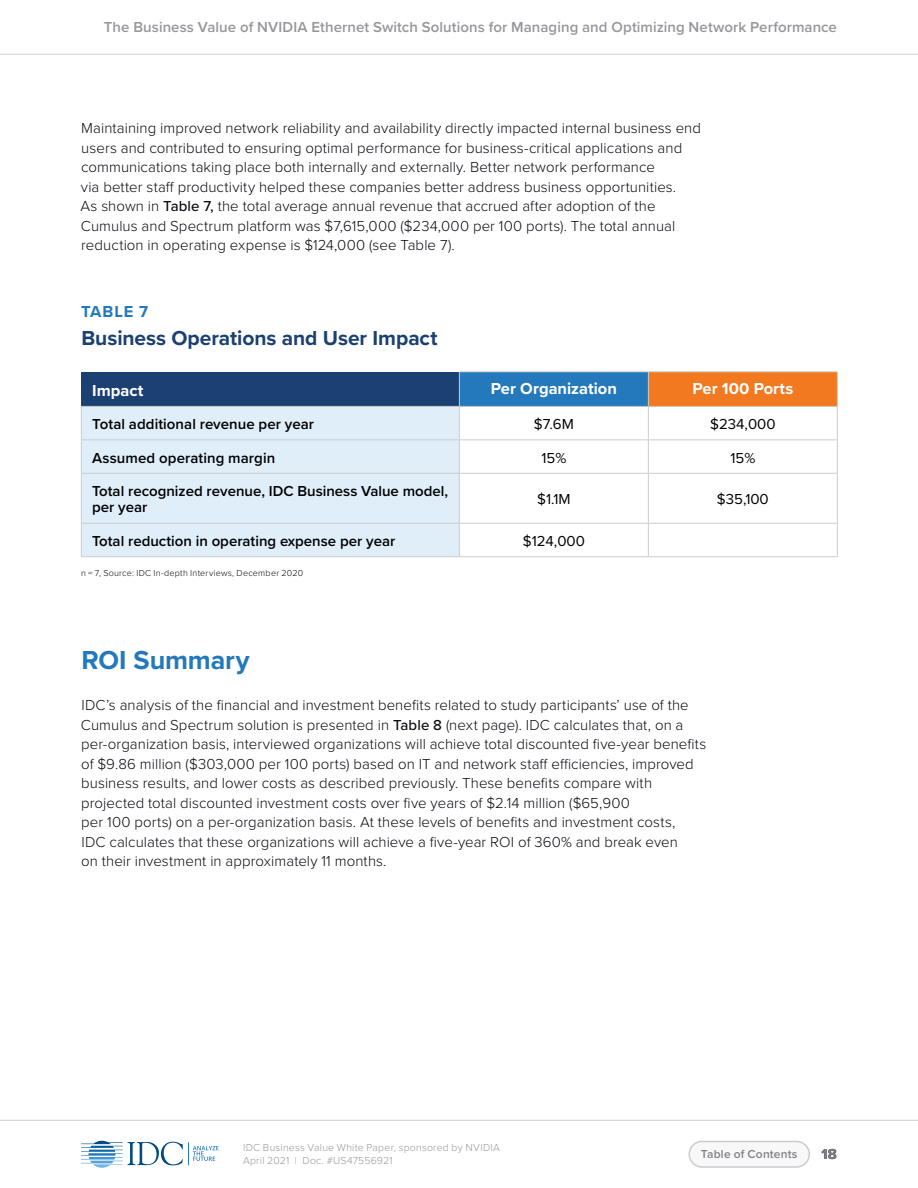
<style>
.page{position:relative;width:918px;height:1188px;background:#fff}
.page>*{position:absolute;margin:0;border:0;box-sizing:border-box;transform-origin:0 0}
.t1{font:700 27px "Proxima Nova";letter-spacing:-.005em;color:#2379bb}
.t2{font:700 21px "Proxima Nova";letter-spacing:-.005em;color:#1b4072}
.t3{font:700 16.5px "Proxima Nova";color:#fff}
.t4{font:700 16.5px "Proxima Nova";letter-spacing:.045em;color:#2379bb}
.t5{font:300 15px/19.5px "Proxima Nova";letter-spacing:.005em;color:#0a0b13}
.t6{font:600 15px/16.5px "Proxima Nova";color:#000}
.t7{font:600 15px "Proxima Nova";letter-spacing:.005em;color:#97979b}
.t8{font:15px "Proxima Nova";color:#000}
.t9{font:700 15px "Proxima Nova";color:#000}
.t10{font:600 12px "Proxima Nova";letter-spacing:.015em;color:#808187}
.t11{font:300 10.5px/13.5px "Proxima Nova";letter-spacing:.02em;color:#97979b}
.t12{font:300 9px "Proxima Nova";letter-spacing:.025em;color:#0a0b13}
.s1{font-weight:500}
</style>
<div class="page">
<svg style="left:81px;top:1141px;width:138px;height:27px"></svg>
<div style="left:689px;top:1142px;width:120px;height:25px;background:#f8f8f8;border-radius:13px"></div>
<div style="left:688px;top:1141px;width:122px;height:27px;border:2px solid #cccccb;border-radius:13px"></div>
<hr style="left:0;top:54px;width:918px;height:1px;background:#cccccb">
<hr style="left:0;top:1120px;width:918px;height:1px;background:#cccccb">
<div style="left:81px;top:372px;width:378px;height:34px;background:#1b4072"></div>
<div style="left:459px;top:372px;width:189px;height:34px;background:#2379bb"></div>
<div style="left:648px;top:372px;width:189px;height:34px;background:#f37921"></div>
<div style="left:82px;top:407px;width:377px;height:149px;background:#dfeef9"></div>
<hr style="left:459px;top:371px;width:189px;height:1px;background:#cccccb">
<hr style="left:459px;top:372px;width:1px;height:34px;background:#cccccb">
<hr style="left:648px;top:371px;width:190px;height:1px;background:#cccccb">
<hr style="left:648px;top:372px;width:1px;height:34px;background:#cccccb">
<hr style="left:837px;top:372px;width:1px;height:34px;background:#cccccb">
<hr style="left:81px;top:406px;width:378px;height:1px;background:#cccccb">
<hr style="left:81px;top:407px;width:1px;height:32px;background:#cccccb">
<hr style="left:459px;top:406px;width:189px;height:1px;background:#cccccb">
<hr style="left:459px;top:407px;width:1px;height:32px;background:#cccccb">
<hr style="left:648px;top:406px;width:190px;height:1px;background:#cccccb">
<hr style="left:648px;top:407px;width:1px;height:32px;background:#cccccb">
<hr style="left:837px;top:407px;width:1px;height:32px;background:#cccccb">
<hr style="left:81px;top:439px;width:378px;height:1px;background:#cccccb">
<hr style="left:81px;top:440px;width:1px;height:33px;background:#cccccb">
<hr style="left:459px;top:439px;width:189px;height:1px;background:#cccccb">
<hr style="left:459px;top:440px;width:1px;height:33px;background:#cccccb">
<hr style="left:648px;top:439px;width:190px;height:1px;background:#cccccb">
<hr style="left:648px;top:440px;width:1px;height:33px;background:#cccccb">
<hr style="left:837px;top:440px;width:1px;height:33px;background:#cccccb">
<hr style="left:81px;top:473px;width:378px;height:1px;background:#cccccb">
<hr style="left:81px;top:474px;width:1px;height:49px;background:#cccccb">
<hr style="left:459px;top:473px;width:189px;height:1px;background:#cccccb">
<hr style="left:459px;top:474px;width:1px;height:49px;background:#cccccb">
<hr style="left:648px;top:473px;width:190px;height:1px;background:#cccccb">
<hr style="left:648px;top:474px;width:1px;height:49px;background:#cccccb">
<hr style="left:837px;top:474px;width:1px;height:49px;background:#cccccb">
<hr style="left:81px;top:523px;width:378px;height:1px;background:#cccccb">
<hr style="left:81px;top:524px;width:1px;height:32px;background:#cccccb">
<hr style="left:459px;top:523px;width:189px;height:1px;background:#cccccb">
<hr style="left:459px;top:524px;width:1px;height:32px;background:#cccccb">
<hr style="left:648px;top:523px;width:190px;height:1px;background:#cccccb">
<hr style="left:648px;top:524px;width:1px;height:32px;background:#cccccb">
<hr style="left:837px;top:524px;width:1px;height:32px;background:#cccccb">
<hr style="left:81px;top:556px;width:378px;height:1px;background:#cccccb">
<hr style="left:459px;top:556px;width:189px;height:1px;background:#cccccb">
<hr style="left:648px;top:556px;width:190px;height:1px;background:#cccccb">
<p class="t7" style="left:104px;top:16px;width:735px">The Business Value of NVIDIA Ethernet Switch Solutions for Managing and Optimizing Network Performance</p>
<p class="t5" style="left:80px;top:118px;width:622px">Maintaining improved network reliability and availability directly impacted internal business end users and contributed to ensuring optimal performance for business-critical applications and communications taking place both internally and externally. Better network performance<br>via better staff productivity helped these companies better address business opportunities.<br>As shown in <span class="s1">Table 7,</span> the total average annual revenue that accrued after adoption of the Cumulus and Spectrum platform was $7,615,000 ($234,000 per 100 ports). The total annual reduction in operating expense is $124,000 (see Table 7).</p>
<p class="t4" style="left:81px;top:299px;width:69px">TABLE 7</p>
<p class="t2" style="left:81px;top:322px;width:358px">Business Operations and User Impact</p>
<p class="t3" style="left:92px;top:378px;width:53px">Impact</p>
<p class="t3" style="left:491px;top:376px;width:128px">Per Organization</p>
<p class="t3" style="left:692px;top:376px;width:102px">Per 100 Ports</p>
<p class="t6" style="left:92px;top:415px;width:223px">Total additional revenue per year</p>
<p class="t8" style="left:534px;top:413px;width:42px">$7.6M</p>
<p class="t8" style="left:710px;top:413px;width:67px">$234,000</p>
<p class="t6" style="left:92px;top:449px;width:185px">Assumed operating margin</p>
<p class="t8" style="left:541px;top:446px;width:26px">15%</p>
<p class="t8" style="left:730px;top:446px;width:26px">15%</p>
<p class="t6" style="left:92px;top:482px;width:358px">Total recognized revenue, IDC Business Value model, per year</p>
<p class="t8" style="left:537px;top:488px;width:35px">$1.1M</p>
<p class="t8" style="left:717px;top:488px;width:53px">$35,100</p>
<p class="t6" style="left:92px;top:532px;width:305px">Total reduction in operating expense per year</p>
<p class="t8" style="left:523px;top:530px;width:64px">$124,000</p>
<p class="t12" style="left:81px;top:566px;width:224px">n = 7, Source: IDC In-depth Interviews, December 2020</p>
<p class="t1" style="left:81px;top:640px;width:170px">ROI Summary</p>
<p class="t5" style="left:81px;top:695px;width:627px">IDC’s analysis of the financial and investment benefits related to study participants’ use of the Cumulus and Spectrum solution is presented in <span class="s1">Table 8</span> (next page). IDC calculates that, on a per-organization basis, interviewed organizations will achieve total discounted five-year benefits of $9.86 million ($303,000 per 100 ports) based on IT and network staff efficiencies, improved business results, and lower costs as described previously. These benefits compare with projected total discounted investment costs over five years of $2.14 million ($65,900<br>per 100 ports) on a per-organization basis. At these levels of benefits and investment costs,<br>IDC calculates that these organizations will achieve a five-year ROI of 360% and break even<br>on their investment in approximately 11 months.</p>
<p class="t11" style="left:243px;top:1140px;width:259px">IDC Business Value White Paper, sponsored by NVIDIA<br>April 2021 | Doc. #US47556921</p>
<p class="t10" style="left:701px;top:1145px;width:98px">Table of Contents</p>
<p class="t9" style="left:822px;top:1142px;width:17px">18</p>
</div>
